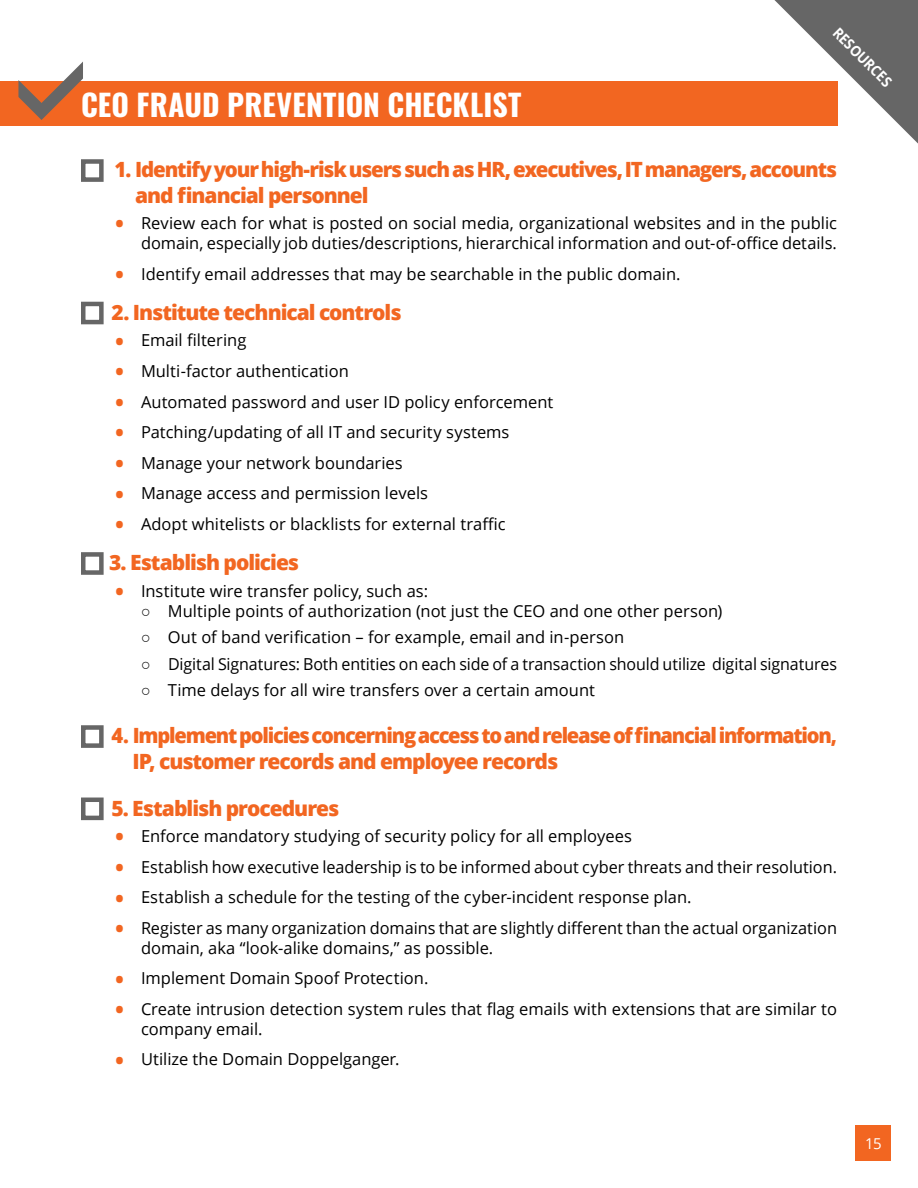
<style>
.page{position:relative;width:918px;height:1188px;background:#fff}
.page>*{position:absolute;margin:0;border:0;box-sizing:border-box;transform-origin:0 0}
.t1{font:700 30px "Oswald";letter-spacing:.005em;color:#fff}
.t2{font:800 21px/25.2px "Open Sans";letter-spacing:-.05em;color:#f26621}
.t3{font:800 21px/25.2px "Open Sans";letter-spacing:-.05em;color:#f26621;scale:.96 1}
.t4{font:16.5px/19.8px "Open Sans";color:#000}
.t5{font:15px "Open Sans";color:#fff}
.t6{font:700 14.85px "Open Sans";color:#fff;scale:.9 1}
.s1{font-weight:800;font-size:21px;color:#f26621}
.s2{font-family:"Arial"}
</style>
<div class="page">
<div style="left:856px;top:1126px;width:35px;height:35px;background:#f26621"></div>
<div style="left:0;top:81px;width:837px;height:44px;background:#f26621"></div>
<svg style="left:81px;top:159px;width:23px;height:23px"></svg>
<svg style="left:81px;top:301px;width:23px;height:24px"></svg>
<svg style="left:81px;top:552px;width:23px;height:23px"></svg>
<svg style="left:81px;top:725px;width:23px;height:23px"></svg>
<svg style="left:81px;top:797px;width:23px;height:24px"></svg>
<svg style="left:774px;top:0;width:144px;height:144px"></svg>
<svg style="left:18px;top:62px;width:65px;height:58px"></svg>
<h1 class="t1" style="left:81px;top:92px;width:442px">CEO FRAUD PREVENTION CHECKLIST</h1>
<p class="t6" style="left:840px;top:26px;width:86px;rotate:45deg">RESOURCES</p>
<p class="t2" style="left:135px;top:159px;width:704px;text-indent:-21px">1. Identify your high-risk users such as HR, executives, IT managers, accounts and financial personnel</p>
<p class="t4" style="left:115px;top:215px;width:723px;text-align:right"><span class="s1">•</span> Review each for what is posted on social media, organizational websites and in the public domain, especially job duties/descriptions, hierarchical information and out-of-office details.</p>
<p class="t4" style="left:116px;top:265px;width:567px"><span class="s1">•</span> Identify email addresses that may be searchable in the public domain.</p>
<p class="t2" style="left:111px;top:302px;width:292px">2. Institute technical controls</p>
<p class="t4" style="left:116px;top:332px;width:132px"><span class="s1">•</span> Email filtering</p>
<p class="t4" style="left:116px;top:363px;width:235px"><span class="s1">•</span> Multi-factor authentication</p>
<p class="t4" style="left:116px;top:393px;width:439px"><span class="s1">•</span> Automated password and user ID policy enforcement</p>
<p class="t4" style="left:116px;top:424px;width:396px"><span class="s1">•</span> Patching/updating of all IT and security systems</p>
<p class="t4" style="left:116px;top:455px;width:289px"><span class="s1">•</span> Manage your network boundaries</p>
<p class="t4" style="left:116px;top:485px;width:314px"><span class="s1">•</span> Manage access and permission levels</p>
<p class="t4" style="left:116px;top:516px;width:392px"><span class="s1">•</span> Adopt whitelists or blacklists for external traffic</p>
<p class="t2" style="left:109px;top:552px;width:192px">3. Establish policies</p>
<p class="t4" style="left:116px;top:583px;width:314px"><span class="s1">•</span> Institute wire transfer policy, such as:</p>
<p class="t4" style="left:141px;top:602px;width:583px"><span class="s2">○</span> Multiple points of authorization (not just the CEO and one other person)</p>
<p class="t4" style="left:141px;top:627px;width:485px"><span class="s2">○</span> Out of band verification – for example, email and in-person</p>
<p class="t4" style="left:141px;top:656px;width:697px"><span class="s2">○</span> Digital Signatures: Both entities on each side of a transaction should utilize digital signatures</p>
<p class="t4" style="left:141px;top:682px;width:456px"><span class="s2">○</span> Time delays for all wire transfers over a certain amount</p>
<p class="t3" style="left:133px;top:722px;width:735px;text-indent:-21px">4. Implement policies concerning access to and release of financial information,<br>IP, customer records and employee records</p>
<p class="t2" style="left:111px;top:797px;width:229px">5. Establish procedures</p>
<p class="t4" style="left:116px;top:828px;width:518px"><span class="s1">•</span> Enforce mandatory studying of security policy for all employees</p>
<p class="t4" style="left:116px;top:859px;width:723px"><span class="s1">•</span> Establish how executive leadership is to be informed about cyber threats and their resolution.</p>
<p class="t4" style="left:116px;top:889px;width:578px"><span class="s1">•</span> Establish a schedule for the testing of the cyber-incident response plan.</p>
<p class="t4" style="left:141px;top:918px;width:698px;text-indent:-26px"><span class="s1">•</span> Register as many organization domains that are slightly different than the actual organization domain, aka “look-alike domains,” as possible.</p>
<p class="t4" style="left:116px;top:970px;width:314px"><span class="s1">•</span> Implement Domain Spoof Protection.</p>
<p class="t4" style="left:141px;top:999px;width:698px;text-indent:-26px"><span class="s1">•</span> Create intrusion detection system rules that flag emails with extensions that are similar to company email.</p>
<p class="t4" style="left:116px;top:1051px;width:286px"><span class="s1">•</span> Utilize the Domain Doppelganger.</p>
<p class="t5" style="left:865px;top:1137px;width:18px">15</p>
</div>
